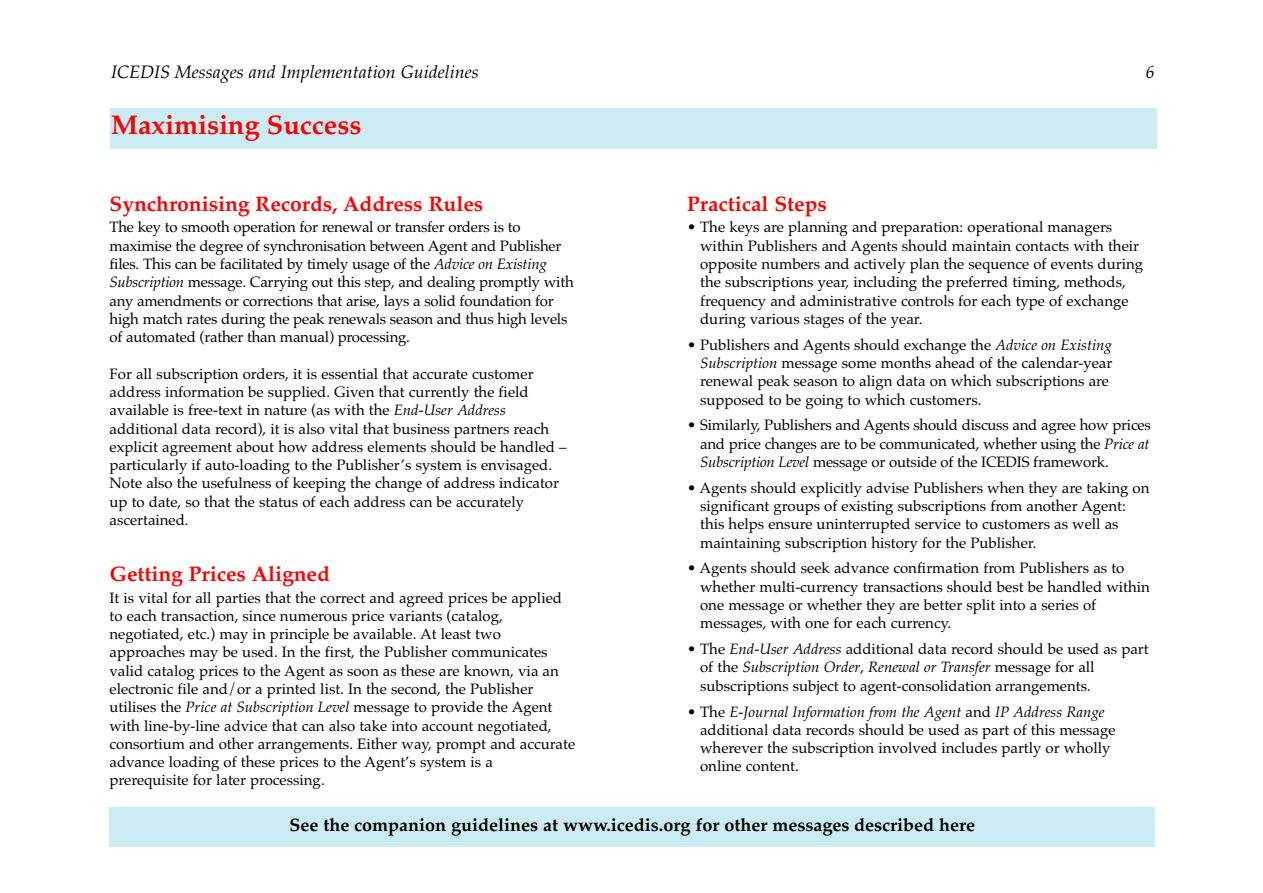
<style>
.page{position:relative;width:1263px;height:893px;background:#fff}
.page>*{position:absolute;margin:0;border:0;box-sizing:border-box;transform-origin:0 0}
.t1{font:700 27px "Palatino";color:#f00}
.t2{font:700 21px "Palatino";color:#f00}
.t3{font:700 18px "Palatino";color:#000}
.t4{font:italic 18px "Palatino";color:#000}
.t5{font:15px/18.3px "Palatino";color:#000}
.s1{font-style:italic}
</style>
<div class="page">
<div style="left:110px;top:108px;width:1046px;height:40px;background:#ccecf4"></div>
<div style="left:110px;top:807px;width:1045px;height:39px;background:#ccecf4"></div>
<p class="t4" style="left:111px;top:61px;width:369px">ICEDIS Messages and Implementation Guidelines</p>
<p class="t4" style="left:1146px;top:61px;width:10px">6</p>
<h1 class="t1" style="left:111px;top:109px;width:252px">Maximising Success</h1>
<h2 class="t2" style="left:110px;top:192px;width:375px">Synchronising Records, Address Rules</h2>
<p class="t5" style="left:110px;top:218px;width:466px">The key to smooth operation for renewal or transfer orders is to maximise the degree of synchronisation between Agent and Publisher files. This can be facilitated by timely usage of the <span class="s1">Advice on Existing Subscription</span> message. Carrying out this step, and dealing promptly with any amendments or corrections that arise, lays a solid foundation for high match rates during the peak renewals season and thus high levels of automated (rather than manual) processing.</p>
<p class="t5" style="left:110px;top:364px;width:459px">For all subscription orders, it is essential that accurate customer address information be supplied. Given that currently the field available is free-text in nature (as with the <span class="s1">End-User Address </span>additional data record), it is also vital that business partners reach explicit agreement about how address elements should be handled – particularly if auto-loading to the Publisher’s system is envisaged.<br>Note also the usefulness of keeping the change of address indicator up to date, so that the status of each address can be accurately ascertained.</p>
<h2 class="t2" style="left:687px;top:192px;width:141px">Practical Steps</h2>
<p class="t5" style="left:700px;top:218px;width:445px;text-indent:-13px">• The keys are planning and preparation: operational managers within Publishers and Agents should maintain contacts with their opposite numbers and actively plan the sequence of events during the subscriptions year, including the preferred timing, methods, frequency and administrative controls for each type of exchange during various stages of the year.</p>
<p class="t5" style="left:700px;top:335px;width:414px;text-indent:-13px">• Publishers and Agents should exchange the <span class="s1">Advice on Existing Subscription</span> message some months ahead of the calendar-year renewal peak season to align data on which subscriptions are supposed to be going to which customers.</p>
<p class="t5" style="left:700px;top:416px;width:452px;text-align:justify;text-indent:-13px">• Similarly, Publishers and Agents should discuss and agree how prices and price changes are to be communicated, whether using the <span class="s1">Price at Subscription Level</span> message or outside of the ICEDIS framework.</p>
<p class="t5" style="left:700px;top:478px;width:451px;text-indent:-13px">• Agents should explicitly advise Publishers when they are taking on significant groups of existing subscriptions from another Agent: this helps ensure uninterrupted service to customers as well as maintaining subscription history for the Publisher.</p>
<p class="t5" style="left:700px;top:559px;width:451px;text-indent:-13px">• Agents should seek advance confirmation from Publishers as to whether multi-currency transactions should best be handled within one message or whether they are better split into a series of messages, with one for each currency.</p>
<p class="t5" style="left:700px;top:640px;width:450px;text-indent:-13px">• The <span class="s1">End-User Address</span> additional data record should be used as part of the <span class="s1">Subscription Order</span>, <span class="s1">Renewal or Transfer</span> message for all subscriptions subject to agent-consolidation arrangements.</p>
<p class="t5" style="left:700px;top:702px;width:417px;text-indent:-13px">• The <span class="s1">E-Journal Information from the Agent</span> and <span class="s1">IP Address Range </span>additional data records should be used as part of this message wherever the subscription involved includes partly or wholly online content.</p>
<h2 class="t2" style="left:110px;top:562px;width:222px">Getting Prices Aligned</h2>
<p class="t5" style="left:110px;top:588px;width:467px">It is vital for all parties that the correct and agreed prices be applied to each transaction, since numerous price variants (catalog, negotiated, etc.) may in principle be available. At least two approaches may be used. In the first, the Publisher communicates valid catalog prices to the Agent as soon as these are known, via an electronic file and/or a printed list. In the second, the Publisher utilises the <span class="s1">Price at Subscription Level</span> message to provide the Agent with line-by-line advice that can also take into account negotiated, consortium and other arrangements. Either way, prompt and accurate advance loading of these prices to the Agent’s system is a prerequisite for later processing.</p>
<p class="t3" style="left:289px;top:814px;width:687px">See the companion guidelines at www.icedis.org for other messages described here</p>
</div>
